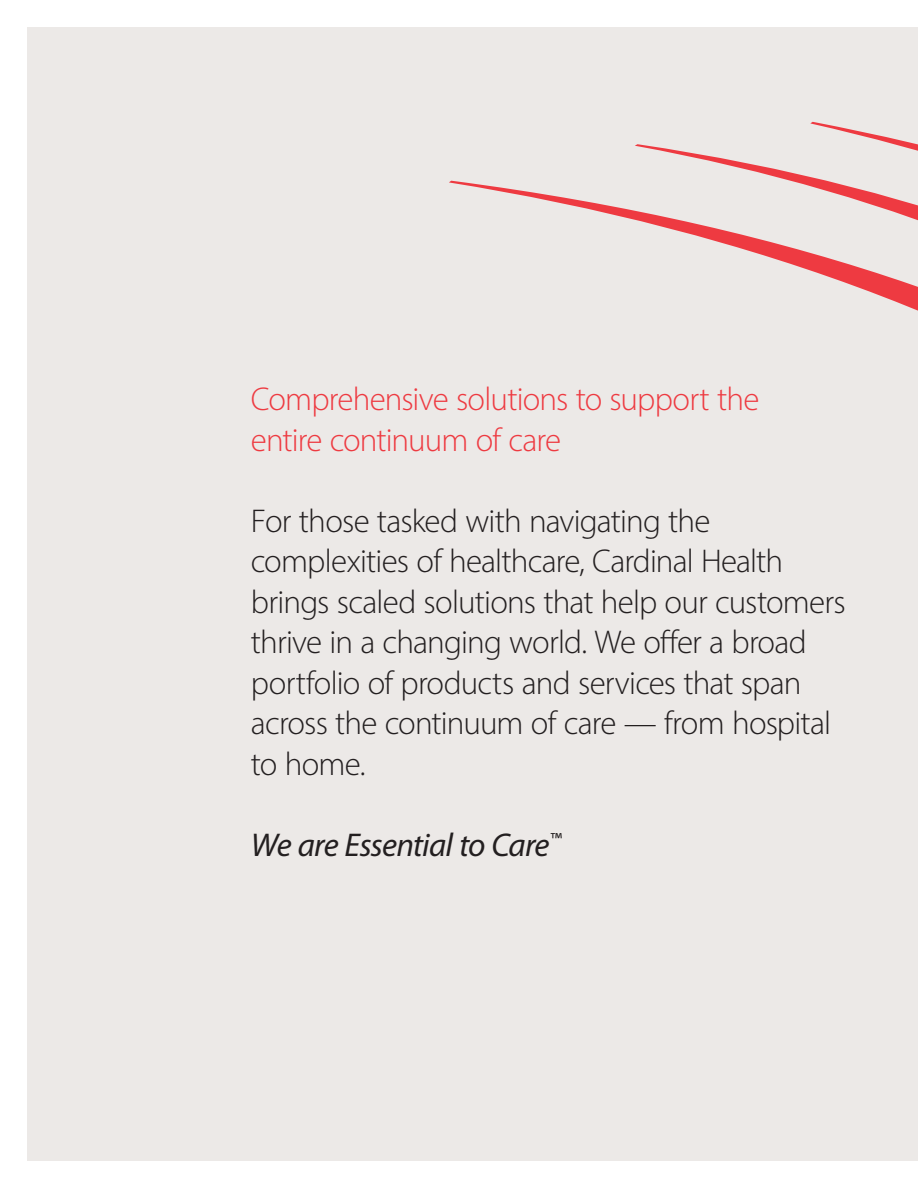
<style>
.page{position:relative;width:918px;height:1188px;background:#fff}
.page>*{position:absolute;margin:0;border:0;box-sizing:border-box;transform-origin:0 0}
.t1{font:300 33px/40.5px "Myriad Pro";letter-spacing:-.025em;color:#231f20}
.t2{font:300 33px/40.5px "Myriad Pro";letter-spacing:-.025em;color:#ee3a41}
.t3{font:italic 33px "Myriad Pro";letter-spacing:-.03em;color:#231f20}
</style>
<div class="page">
<div style="left:27px;top:27px;width:891px;height:1134px;background:#ece9e7"></div>
<div style="left:449px;top:122px;width:469px;height:776px;background:#ece9e7"></div>
<p class="t2" style="left:251px;top:379px;width:510px">Comprehensive solutions to support the entire continuum of care</p>
<p class="t1" style="left:251px;top:500px;width:596px">For those tasked with navigating the complexities of healthcare, Cardinal Health brings scaled solutions that help our customers thrive in a changing world. We offer a broad portfolio of products and services that span across the continuum of care — from hospital to home.</p>
<p class="t3" style="left:251px;top:827px;width:312px">We are Essential to Care<sup>™</sup></p>
</div>
